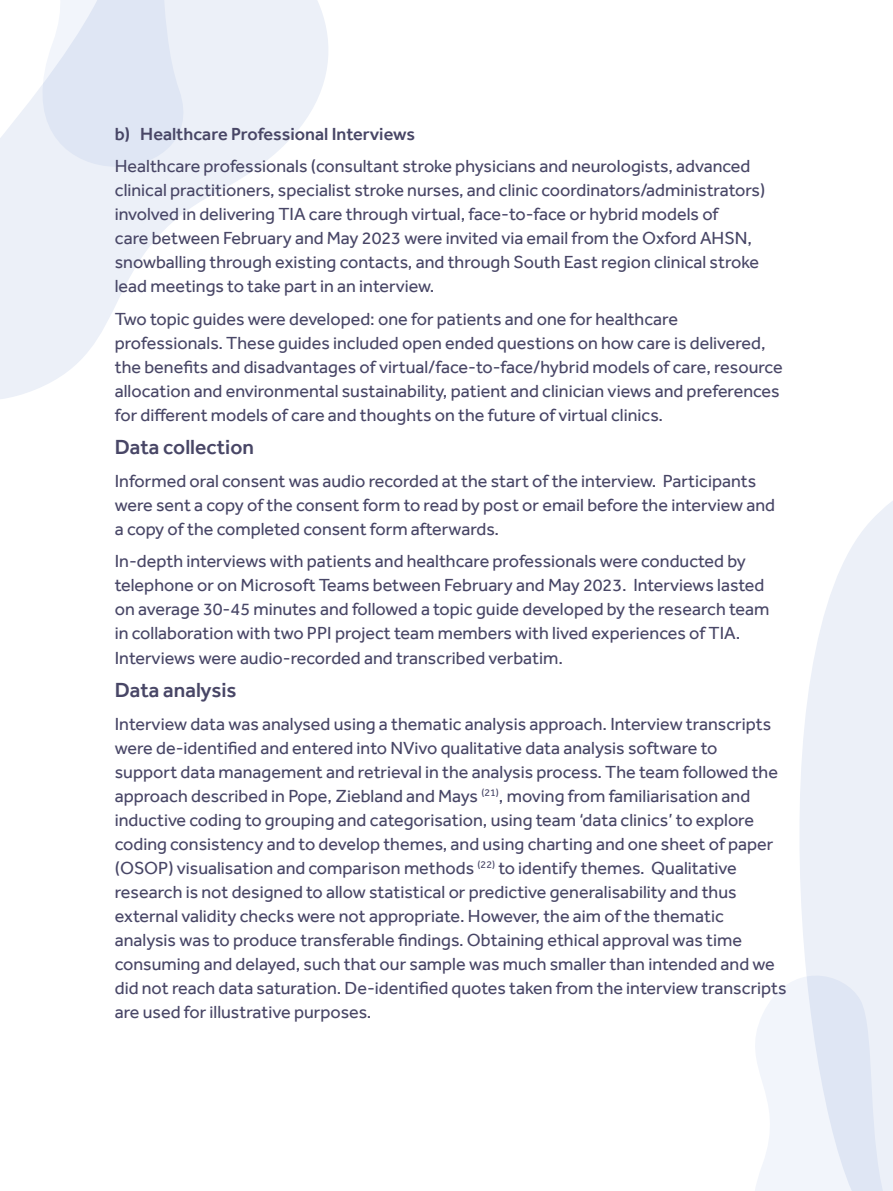
<style>
.page{position:relative;width:893px;height:1191px;background:#fff}
.page>*{position:absolute;margin:0;border:0;box-sizing:border-box;transform-origin:0 0}
.t1{font:500 21px "Effra";color:#484666}
.t2{font:18px/24px "Effra";color:#484666}
.t3{font:500 18px "Effra";color:#484666}
</style>
<div class="page">
<svg style="left:0;top:0;width:328px;height:399px"></svg>
<svg style="left:800px;top:501px;width:93px;height:458px;fill:#ecf0f8"></svg>
<svg style="left:0;top:0;width:195px;height:191px"></svg>
<svg style="left:755px;top:959px;width:138px;height:232px;fill:#ecf0f8"></svg>
<p class="t3" style="left:115px;top:123px;width:302px">b) Healthcare Professional Interviews</p>
<p class="t2" style="left:115px;top:154px;width:652px">Healthcare professionals (consultant stroke physicians and neurologists, advanced clinical practitioners, specialist stroke nurses, and clinic coordinators/administrators) involved in delivering TIA care through virtual, face-to-face or hybrid models of<br>care between February and May 2023 were invited via email from the Oxford AHSN, snowballing through existing contacts, and through South East region clinical stroke lead meetings to take part in an interview.</p>
<p class="t2" style="left:115px;top:306px;width:669px">Two topic guides were developed: one for patients and one for healthcare professionals. These guides included open ended questions on how care is delivered, the benefits and disadvantages of virtual/face-to-face/hybrid models of care, resource allocation and environmental sustainability, patient and clinician views and preferences for different models of care and thoughts on the future of virtual clinics.</p>
<p class="t1" style="left:115px;top:435px;width:141px">Data collection</p>
<p class="t2" style="left:115px;top:469px;width:662px">Informed oral consent was audio recorded at the start of the interview. Participants were sent a copy of the consent form to read by post or email before the interview and a copy of the completed consent form afterwards.</p>
<p class="t2" style="left:115px;top:549px;width:656px">In-depth interviews with patients and healthcare professionals were conducted by telephone or on Microsoft Teams between February and May 2023. Interviews lasted on average 30-45 minutes and followed a topic guide developed by the research team in collaboration with two PPI project team members with lived experiences of TIA.<br>Interviews were audio-recorded and transcribed verbatim.</p>
<p class="t1" style="left:115px;top:677px;width:123px">Data analysis</p>
<p class="t2" style="left:115px;top:711px;width:673px">Interview data was analysed using a thematic analysis approach. Interview transcripts were de-identified and entered into NVivo qualitative data analysis software to<br>support data management and retrieval in the analysis process. The team followed the approach described in Pope, Ziebland and Mays <sup>(21)</sup>, moving from familiarisation and inductive coding to grouping and categorisation, using team ‘data clinics’ to explore coding consistency and to develop themes, and using charting and one sheet of paper (OSOP) visualisation and comparison methods <sup>(22)</sup> to identify themes. Qualitative research is not designed to allow statistical or predictive generalisability and thus external validity checks were not appropriate. However, the aim of the thematic analysis was to produce transferable findings. Obtaining ethical approval was time consuming and delayed, such that our sample was much smaller than intended and we did not reach data saturation. De-identified quotes taken from the interview transcripts are used for illustrative purposes.</p>
</div>
